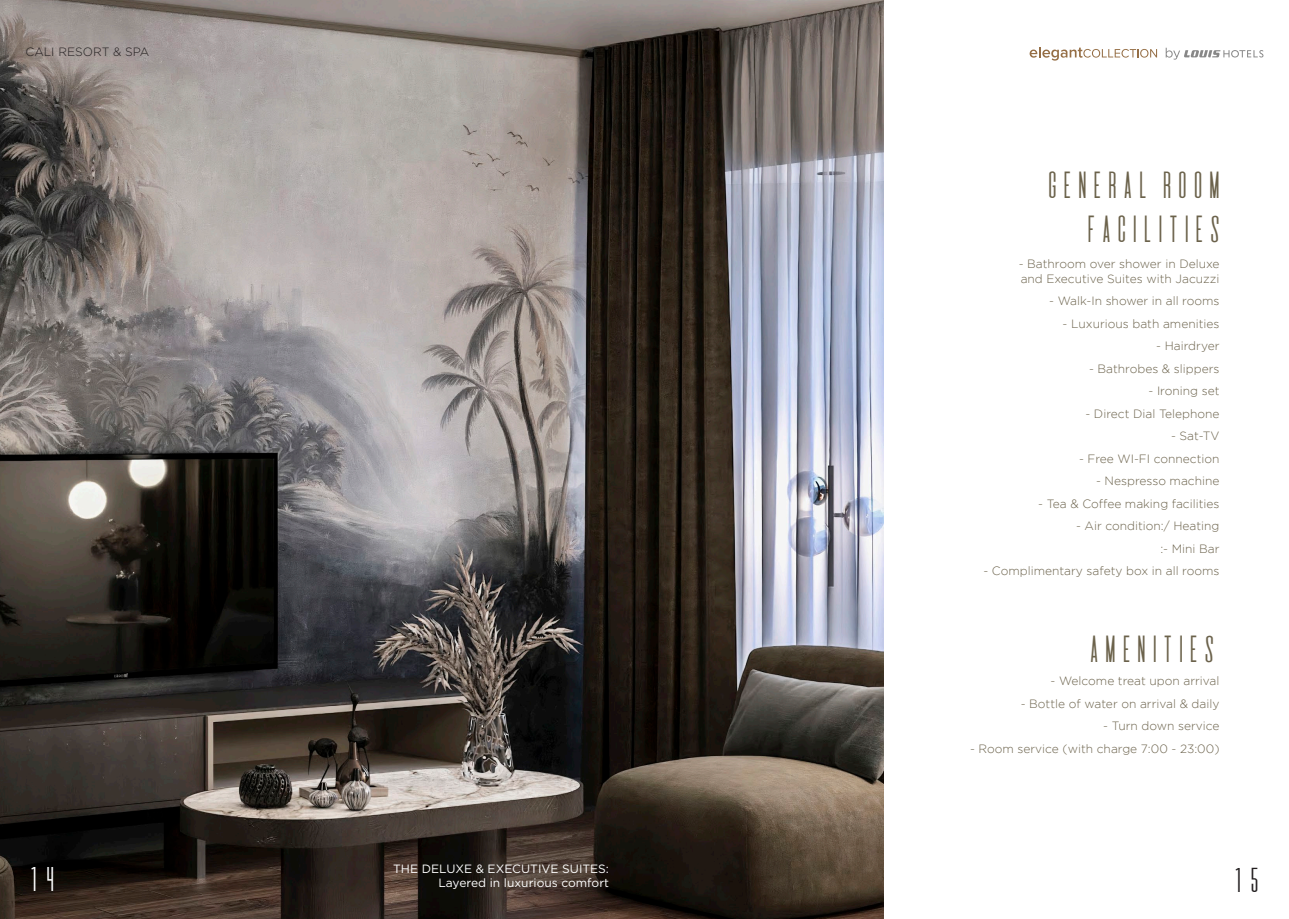
<style>
.page{position:relative;width:1289px;height:919px;background:#fff}
.page>*{position:absolute;margin:0;border:0;box-sizing:border-box;transform-origin:0 0}
.t1{font:33px/43.5px "De Valencia";letter-spacing:-.12em;color:#6b624b;text-align:right}
.t2{font:30px "De Valencia";color:#fff}
.t3{font:30px "De Valencia";color:#231f20}
.t4{font:300 12px "Gotham";color:#6b624b}
.t5{font:12px "Gotham Greek";color:#fff}
.t6{font:300 12px "Gotham Greek";color:#231f20}
</style>
<div class="page">
<img style="left:0;top:0;width:883px;height:918px">
<svg style="left:1029px;top:47px;width:128px;height:14px"></svg>
<svg style="left:1165px;top:48px;width:98px;height:12px"></svg>
<p class="t6" style="left:26px;top:45px;width:125px">CALI RESORT &amp; SPA</p>
<p class="t1" style="left:1042px;top:162px;width:184px">GENERAL ROOM<br>FACILITIES</p>
<p class="t4" style="left:1018px;top:257px;width:202px">- Bathroom over shower in Deluxe</p>
<p class="t4" style="left:1020px;top:272px;width:200px">and Executive Suites with Jacuzzi</p>
<p class="t4" style="left:1049px;top:294px;width:172px">- Walk-In shower in all rooms</p>
<p class="t4" style="left:1062px;top:317px;width:158px">- Luxurious bath amenities</p>
<p class="t4" style="left:1156px;top:339px;width:65px">- Hairdryer</p>
<p class="t4" style="left:1089px;top:362px;width:132px">- Bathrobes &amp; slippers</p>
<p class="t4" style="left:1148px;top:384px;width:72px">- Ironing set</p>
<p class="t4" style="left:1085px;top:407px;width:135px">- Direct Dial Telephone</p>
<p class="t4" style="left:1171px;top:429px;width:50px">- Sat-TV</p>
<p class="t4" style="left:1079px;top:452px;width:142px">- Free WI-FI connection</p>
<p class="t4" style="left:1096px;top:474px;width:125px">- Nespresso machine</p>
<p class="t4" style="left:1038px;top:497px;width:183px">- Tea &amp; Coffee making facilities</p>
<p class="t4" style="left:1076px;top:519px;width:145px">- Air condition:/ Heating</p>
<p class="t4" style="left:1160px;top:542px;width:61px">:- Mini Bar</p>
<p class="t4" style="left:983px;top:564px;width:237px">- Complimentary safety box in all rooms</p>
<p class="t1" style="left:1084px;top:627px;width:137px">AMENITIES</p>
<p class="t4" style="left:1050px;top:674px;width:170px">- Welcome treat upon arrival</p>
<p class="t4" style="left:1020px;top:696px;width:200px">- Bottle of water on arrival &amp; daily</p>
<p class="t4" style="left:1103px;top:719px;width:118px">- Turn down service</p>
<p class="t4" style="left:970px;top:741px;width:251px">- Room service (with charge 7:00 - 23:00)</p>
<p class="t5" style="left:393px;top:861px;width:217px">THE DELUXE &amp; EXECUTIVE SUITES:</p>
<p class="t2" style="left:26px;top:862px;width:35px">14</p>
<p class="t5" style="left:438px;top:876px;width:172px">Layered in luxurious comfort</p>
<p class="t3" style="left:1229px;top:863px;width:35px">15</p>
</div>
